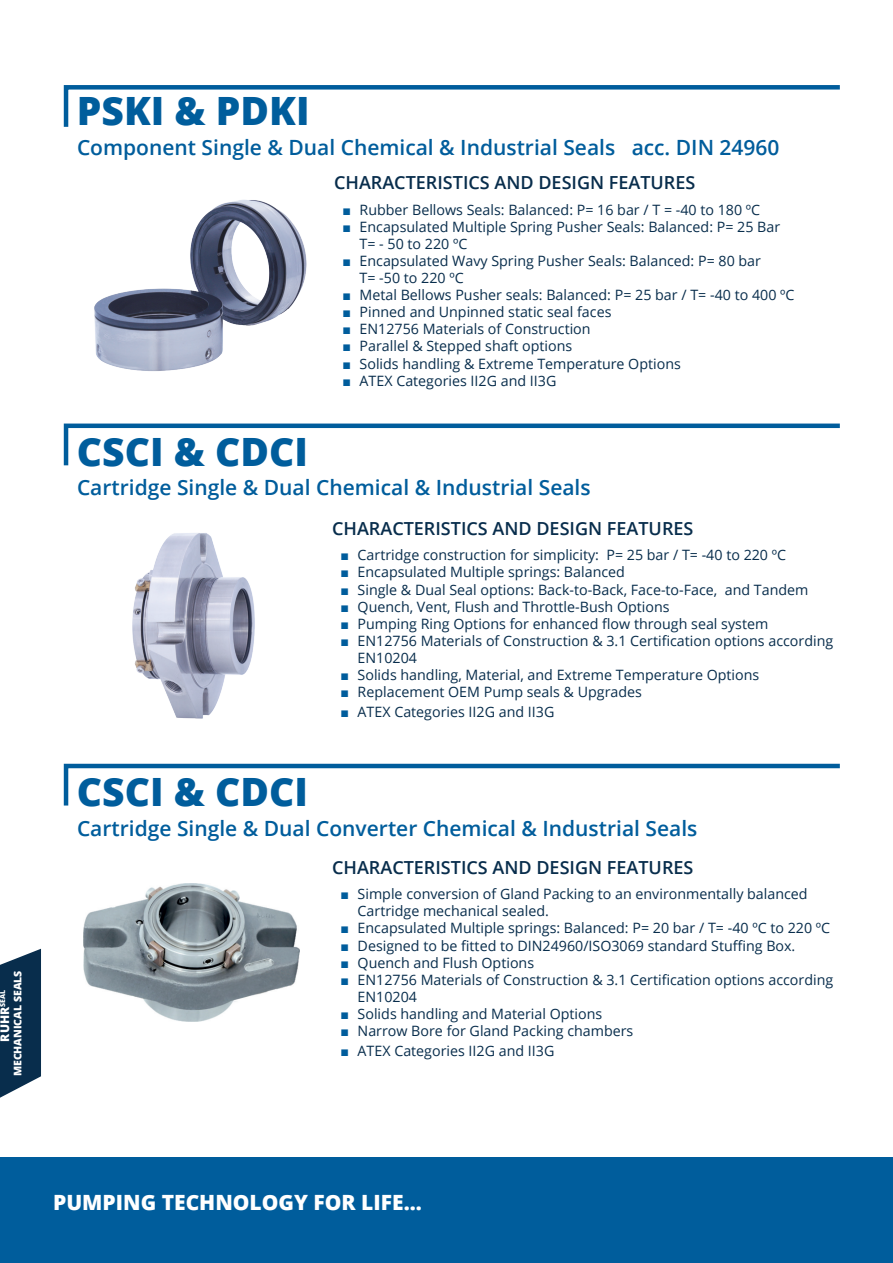
<style>
.page{position:relative;width:893px;height:1263px;background:#fff}
.page>*{position:absolute;margin:0;border:0;box-sizing:border-box;transform-origin:0 0}
.Heading_1_-_pump_models{font:800 39px "Open Sans";color:#005d9c}
.Heading_2_-_Pump_description{font:600 21px "Open Sans";color:#005d9c}
.t1{font:800 21px "Open Sans";color:#fff}
.Heading_3_-_OL___APP{font:600 18px "Open Sans";color:#082d4c}
.t2{font:14.25px/17.1px "Open Sans";color:#082d4c}
.t3{font:800 12px "Open Sans";color:#fff}
.t4{font:800 10.5px "Open Sans";color:#fff}
.s1{font-family:"Arial";font-weight:900;color:#005d9c}
</style>
<div class="page">
<svg style="left:63px;top:85px;width:777px;height:42px"></svg>
<svg style="left:63px;top:423px;width:777px;height:43px"></svg>
<svg style="left:63px;top:763px;width:777px;height:43px"></svg>
<svg style="left:0;top:949px;width:41px;height:149px;background:#274762"></svg>
<img style="left:94px;top:200px;width:213px;height:171px">
<img style="left:132px;top:533px;width:123px;height:186px">
<img style="left:83px;top:883px;width:217px;height:138px">
<div style="left:0;top:1157px;width:893px;height:106px;background:#005d9c"></div>
<p class="t4" style="left:10px;top:1076px;width:107px;rotate:-90deg">MECHANICAL SEALS</p>
<p class="t3" style="left:-4px;top:1041px;width:53px;rotate:-90deg">RUHR<sup>SEAL</sup></p>
<p class="Heading_1_-_pump_models" style="left:77px;top:81px;width:234px">PSKI &amp; PDKI</p>
<p class="Heading_2_-_Pump_description" style="left:77px;top:133px;width:704px">Component Single &amp; Dual Chemical &amp; Industrial Seals acc. DIN 24960</p>
<p class="Heading_1_-_pump_models" style="left:77px;top:422px;width:232px">CSCI &amp; CDCI</p>
<p class="Heading_3_-_OL___APP" style="left:334px;top:170px;width:363px">CHARACTERISTICS AND DESIGN FEATURES</p>
<p class="t2" style="left:343px;top:200px;width:419px"><span class="s1">■</span> Rubber Bellows Seals: Balanced: P= 16 bar / T = -40 to 180 ºC</p>
<p class="t2" style="left:360px;top:218px;width:422px;text-indent:-17px"><span class="s1">■</span> Encapsulated Multiple Spring Pusher Seals: Balanced: P= 25 Bar<br>T= - 50 to 220 ºC</p>
<p class="t2" style="left:360px;top:252px;width:403px;text-indent:-17px"><span class="s1">■</span> Encapsulated Wavy Spring Pusher Seals: Balanced: P= 80 bar<br>T= -50 to 220 ºC</p>
<p class="t2" style="left:343px;top:286px;width:453px"><span class="s1">■</span> Metal Bellows Pusher seals: Balanced: P= 25 bar / T= -40 to 400 ºC</p>
<p class="t2" style="left:343px;top:303px;width:270px"><span class="s1">■</span> Pinned and Unpinned static seal faces</p>
<p class="t2" style="left:343px;top:320px;width:250px"><span class="s1">■</span> EN12756 Materials of Construction</p>
<p class="t2" style="left:343px;top:337px;width:231px"><span class="s1">■</span> Parallel &amp; Stepped shaft options</p>
<p class="t2" style="left:343px;top:354px;width:340px"><span class="s1">■</span> Solids handling &amp; Extreme Temperature Options</p>
<p class="t2" style="left:343px;top:371px;width:215px"><span class="s1">■</span> ATEX Categories II2G and II3G</p>
<p class="Heading_2_-_Pump_description" style="left:77px;top:473px;width:515px">Cartridge Single &amp; Dual Chemical &amp; Industrial Seals</p>
<p class="Heading_1_-_pump_models" style="left:77px;top:762px;width:232px">CSCI &amp; CDCI</p>
<p class="Heading_3_-_OL___APP" style="left:332px;top:516px;width:363px">CHARACTERISTICS AND DESIGN FEATURES</p>
<p class="t2" style="left:341px;top:546px;width:447px"><span class="s1">■</span> Cartridge construction for simplicity: P= 25 bar / T= -40 to 220 ºC</p>
<p class="t2" style="left:341px;top:563px;width:286px"><span class="s1">■</span> Encapsulated Multiple springs: Balanced</p>
<p class="t2" style="left:341px;top:580px;width:469px"><span class="s1">■</span> Single &amp; Dual Seal options: Back-to-Back, Face-to-Face, and Tandem</p>
<p class="t2" style="left:341px;top:597px;width:331px"><span class="s1">■</span> Quench, Vent, Flush and Throttle-Bush Options</p>
<p class="t2" style="left:341px;top:615px;width:429px"><span class="s1">■</span> Pumping Ring Options for enhanced flow through seal system</p>
<p class="t2" style="left:358px;top:632px;width:477px;text-indent:-17px"><span class="s1">■</span> EN12756 Materials of Construction &amp; 3.1 Certification options according<br>EN10204</p>
<p class="t2" style="left:341px;top:666px;width:420px"><span class="s1">■</span> Solids handling, Material, and Extreme Temperature Options</p>
<p class="t2" style="left:341px;top:683px;width:303px"><span class="s1">■</span> Replacement OEM Pump seals &amp; Upgrades</p>
<p class="t2" style="left:341px;top:703px;width:215px"><span class="s1">■</span> ATEX Categories II2G and II3G</p>
<p class="Heading_2_-_Pump_description" style="left:77px;top:814px;width:622px">Cartridge Single &amp; Dual Converter Chemical &amp; Industrial Seals</p>
<p class="Heading_3_-_OL___APP" style="left:332px;top:855px;width:363px">CHARACTERISTICS AND DESIGN FEATURES</p>
<p class="t2" style="left:358px;top:885px;width:452px;text-indent:-17px"><span class="s1">■</span> Simple conversion of Gland Packing to an environmentally balanced<br>Cartridge mechanical sealed.</p>
<p class="t2" style="left:341px;top:919px;width:491px"><span class="s1">■</span> Encapsulated Multiple springs: Balanced: P= 20 bar / T= -40 ºC to 220 ºC</p>
<p class="t2" style="left:341px;top:936px;width:456px"><span class="s1">■</span> Designed to be fitted to DIN24960/ISO3069 standard Stuffing Box.</p>
<p class="t2" style="left:341px;top:953px;width:195px"><span class="s1">■</span> Quench and Flush Options</p>
<p class="t2" style="left:358px;top:971px;width:477px;text-indent:-17px"><span class="s1">■</span> EN12756 Materials of Construction &amp; 3.1 Certification options according<br>EN10204</p>
<p class="t2" style="left:341px;top:1005px;width:263px"><span class="s1">■</span> Solids handling and Material Options</p>
<p class="t2" style="left:341px;top:1022px;width:294px"><span class="s1">■</span> Narrow Bore for Gland Packing chambers</p>
<p class="t2" style="left:341px;top:1042px;width:215px"><span class="s1">■</span> ATEX Categories II2G and II3G</p>
<h2 class="t1" style="left:53px;top:1186px;width:370px">PUMPING TECHNOLOGY FOR LIFE...</h2>
</div>
